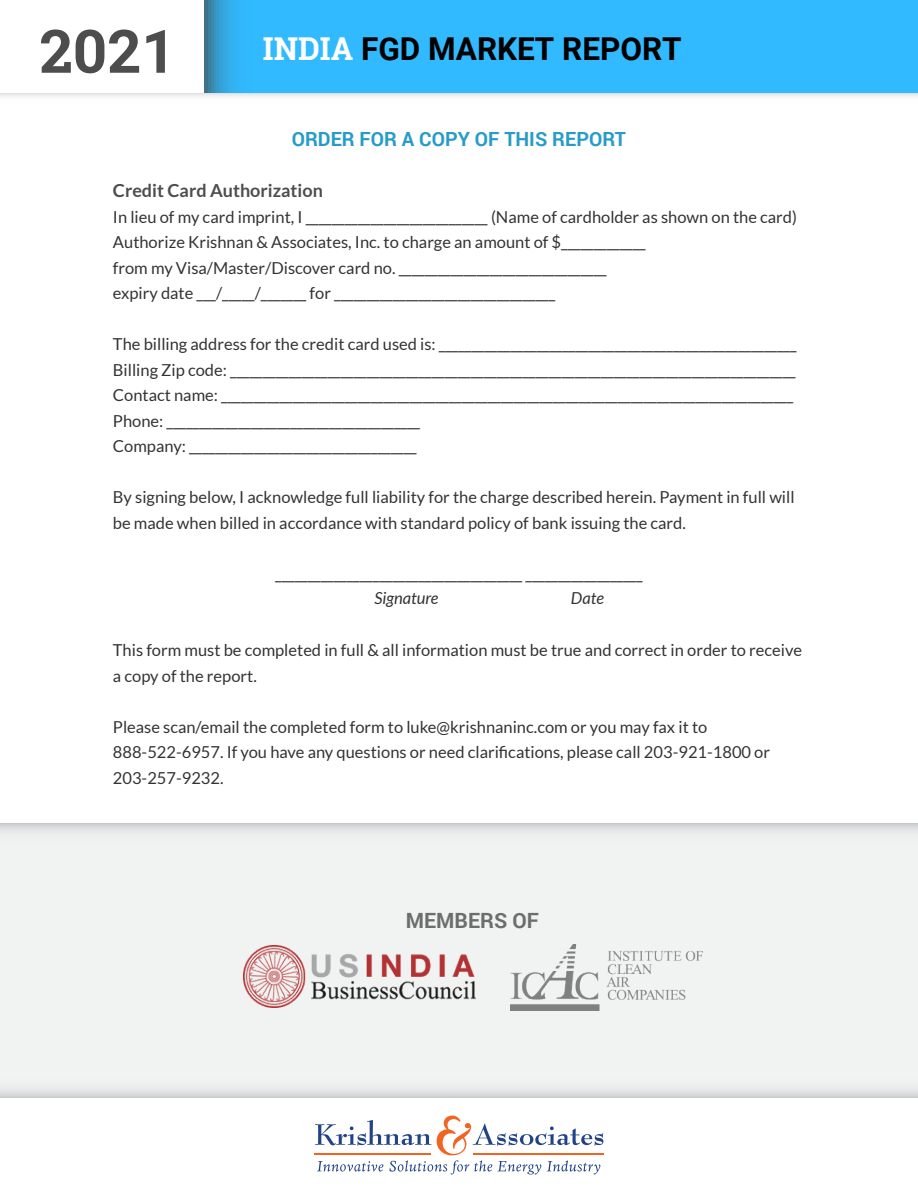
<style>
.page{position:relative;width:918px;height:1188px;background:#fff}
.page>*{position:absolute;margin:0;border:0;box-sizing:border-box;transform-origin:0 0}
.t1{font:700 60px "Roboto Slab";color:#4d4d4d}
.t2{font:700 31.5px "Roboto";color:#000}
.t3{font:700 21px "Roboto";color:#6d6d6d}
.t4{font:700 19.5px "Roboto";color:#289bc9}
.t5{font:700 18px "Lato";color:#4d4d4d}
.t6{font:16.5px/25.5px "Lato";color:#333}
.t7{font:italic 16.5px "Lato";color:#333}
.s1{font-family:"Roboto"}
.s2{font-family:"Roboto Slab";color:#fff}
</style>
<div class="page">
<div style="left:205px;top:0;width:713px;height:93px;background:#31baff"></div>
<div style="left:0;top:823px;width:918px;height:275px;background:#f1f2f2"></div>
<img style="left:244px;top:945px;width:232px;height:62px">
<img style="left:510px;top:944px;width:192px;height:67px">
<svg style="left:315px;top:1116px;width:288px;height:59px"></svg>
<h1 class="t1" style="left:40px;top:10px;width:138px">20<span class="s1">21</span></h1>
<h2 class="t2" style="left:263px;top:26px;width:420px"><span class="s2">INDIA</span> FGD MARKET REPORT</h2>
<p class="t4" style="left:292px;top:125px;width:336px">ORDER FOR A COPY OF THIS REPORT</p>
<p class="t5" style="left:113px;top:180px;width:211px">Credit Card Authorization</p>
<p class="t6" style="left:113px;top:204px;width:686px">In lieu of my card imprint, I ____________________________ (Name of cardholder as shown on the card)<br>Authorize Krishnan &amp; Associates, Inc. to charge an amount of $_____________<br>from my Visa/Master/Discover card no. ________________________________<br>expiry date ___/_____/_______ for __________________________________</p>
<p class="t6" style="left:113px;top:331px;width:685px">The billing address for the credit card used is: _______________________________________________________ Billing Zip code: _______________________________________________________________________________________ Contact name: ________________________________________________________________________________________ Phone: _______________________________________<br>Company: ___________________________________</p>
<p class="t6" style="left:113px;top:484px;width:683px">By signing below, I acknowledge full liability for the charge described herein. Payment in full will be made when billed in accordance with standard policy of bank issuing the card.</p>
<p class="t6" style="left:275px;top:561px;width:369px">______________________________________ __________________</p>
<p class="t7" style="left:374px;top:589px;width:66px">Signature</p>
<p class="t7" style="left:571px;top:589px;width:34px">Date</p>
<p class="t6" style="left:113px;top:637px;width:691px">This form must be completed in full &amp; all information must be true and correct in order to receive a copy of the report.</p>
<p class="t6" style="left:113px;top:714px;width:659px">Please scan/email the completed form to luke@krishnaninc.com or you may fax it to<br>888-522-6957. If you have any questions or need clarifications, please call 203-921-1800 or<br>203-257-9232.</p>
<p class="t3" style="left:406px;top:906px;width:135px">MEMBERS OF</p>
</div>
